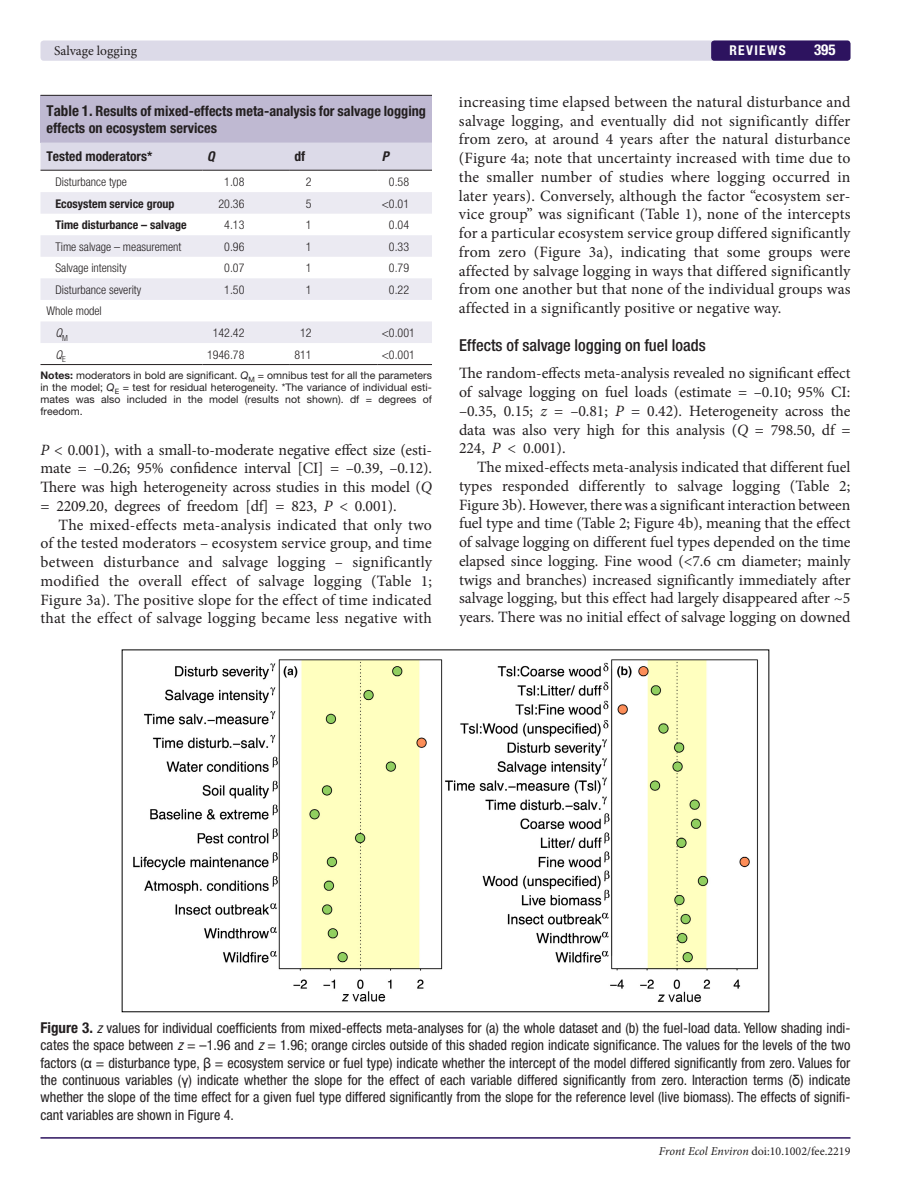
<style>
.page{position:relative;width:918px;height:1188px;background:#fff}
.page>*{position:absolute;margin:0;border:0;box-sizing:border-box;transform-origin:0 0}
.t1{font:500 condensed 16.5px "Helvetica Neue LT Std";color:#231f20}
.t2{font:15.75px/18.8px "Minion Pro";letter-spacing:-.005em;color:#231f20;text-align:justify}
.t3{font:700 condensed 15px "Helvetica Neue LT Std";color:#fff}
.t4{font:condensed 14.25px/17.2px "Helvetica Neue LT Std";color:#231f20;text-align:justify}
.t5{font:700 condensed 14.25px/17.2px "Helvetica Neue";color:#231f20}
.t6{font:700 condensed 13.5px "Helvetica Neue LT Std";color:#231f20}
.t7{font:13.5px "Minion Pro";color:#231f20}
.t8{font:700 condensed 13.5px "Helvetica Neue LT Std";letter-spacing:.1em;color:#fff}
.t9{font:italic 700 condensed 13.5px "Helvetica Neue LT Std";color:#231f20}
.t10{font:300 condensed 12px/21.6px "Helvetica Neue LT Std";color:#231f20}
.t11{font:700 condensed 12px "Helvetica Neue LT Std";color:#231f20}
.t12{font:12px "Minion Pro";color:#231f20}
.t13{font:italic 300 condensed 12px "Helvetica Neue LT Std";color:#231f20}
.t14{font:10.5px/12px "Helvetica Neue LT Std";letter-spacing:.005em;color:#231f20;text-align:justify}
.s1{font-family:"Helvetica Neue LT Std";font-size:15px}
.s2{font-style:italic}
.s3{font-weight:700}
.s4{font-weight:700;font-size:15px}
.s5{font-family:"Arial Unicode MS";font-stretch:normal}
</style>
<div class="page">
<hr style="left:40px;top:1137px;width:810px;height:2px;background:#2d135f">
<div style="left:40px;top:40px;width:811px;height:21px;background:#dcdae8;border-radius:3px"></div>
<div style="left:711px;top:40px;width:140px;height:21px;background:#2d135f;border-radius:3px"></div>
<div style="left:40px;top:96px;width:392px;height:47px;background:#bfb9d2"></div>
<hr style="left:40px;top:95px;width:392px;height:1px;background:#231f20">
<div style="left:40px;top:143px;width:392px;height:27px;background:#dcdae8"></div>
<svg style="left:40px;top:192px;width:392px;height:151px;fill:#ebeaf2"></svg>
<hr style="left:40px;top:170px;width:162px;height:1px;background:#231f20">
<hr style="left:202px;top:170px;width:88px;height:1px;background:#231f20">
<hr style="left:290px;top:170px;width:87px;height:1px;background:#231f20">
<hr style="left:377px;top:170px;width:55px;height:1px;background:#231f20">
<hr style="left:40px;top:364px;width:162px;height:1px;background:#231f20">
<hr style="left:202px;top:364px;width:88px;height:1px;background:#231f20">
<hr style="left:290px;top:364px;width:87px;height:1px;background:#231f20">
<hr style="left:377px;top:364px;width:55px;height:1px;background:#231f20">
<img style="left:133px;top:659px;width:625px;height:344px">
<p class="t7" style="left:54px;top:42px;width:85px">Salvage logging</p>
<p class="t8" style="left:729px;top:42px;width:58px">REVIEWS</p>
<p class="t3" style="left:814px;top:41px;width:23px">395</p>
<p class="t5" style="left:46px;top:102px;width:381px"><span class="s1">Table 1.</span> Results of mixed-effects meta-analysis for salvage logging effects on ecosystem services</p>
<p class="t6" style="left:46px;top:148px;width:107px">Tested moderators*</p>
<p class="t9" style="left:207px;top:148px;width:9px">Q</p>
<p class="t6" style="left:294px;top:148px;width:12px">df</p>
<p class="t9" style="left:382px;top:148px;width:9px">P</p>
<p class="t10" style="left:56px;top:171px;width:73px">Disturbance type</p>
<p class="t10" style="left:224px;top:171px;width:22px">1.08</p>
<p class="t10" style="left:306px;top:171px;width:7px">2</p>
<p class="t10" style="left:389px;top:171px;width:22px">0.58</p>
<p class="t11" style="left:55px;top:196px;width:120px">Ecosystem service group</p>
<p class="t10" style="left:219px;top:193px;width:27px">20.36</p>
<p class="t10" style="left:306px;top:193px;width:7px">5</p>
<p class="t10" style="left:382px;top:193px;width:29px">&lt;0.01</p>
<p class="t11" style="left:55px;top:218px;width:133px">Time disturbance – salvage</p>
<p class="t10" style="left:224px;top:214px;width:22px">4.13</p>
<p class="t10" style="left:306px;top:214px;width:7px">1</p>
<p class="t10" style="left:389px;top:214px;width:22px">0.04</p>
<p class="t10" style="left:55px;top:236px;width:127px">Time salvage – measurement</p>
<p class="t10" style="left:224px;top:236px;width:22px">0.96</p>
<p class="t10" style="left:306px;top:236px;width:7px">1</p>
<p class="t10" style="left:389px;top:236px;width:22px">0.33</p>
<p class="t10" style="left:55px;top:257px;width:73px">Salvage intensity</p>
<p class="t10" style="left:224px;top:257px;width:22px">0.07</p>
<p class="t10" style="left:306px;top:257px;width:7px">1</p>
<p class="t10" style="left:389px;top:257px;width:22px">0.79</p>
<p class="t10" style="left:55px;top:279px;width:87px">Disturbance severity</p>
<p class="t10" style="left:224px;top:279px;width:22px">1.50</p>
<p class="t10" style="left:306px;top:279px;width:7px">1</p>
<p class="t10" style="left:389px;top:279px;width:22px">0.22</p>
<p class="t10" style="left:55px;top:300px;width:48px;text-indent:-9px">Whole model<br><span class="s2">Q</span><sub>M</sub></p>
<p class="t10" style="left:213px;top:322px;width:33px">142.42</p>
<p class="t10" style="left:300px;top:322px;width:13px">12</p>
<p class="t10" style="left:382px;top:322px;width:35px">&lt;0.001</p>
<p class="t13" style="left:56px;top:347px;width:12px">Q<sub>E</sub></p>
<p class="t10" style="left:207px;top:343px;width:39px">1946.78</p>
<p class="t10" style="left:294px;top:343px;width:19px">811</p>
<p class="t10" style="left:382px;top:343px;width:35px">&lt;0.001</p>
<p class="t14" style="left:40px;top:369px;width:393px"><span class="s3">Notes:</span> moderators in bold are significant. <span class="s2">Q</span><sub>M</sub> = omnibus test for all the parameters in the model; <span class="s2">Q</span><sub>E</sub> = test for residual heterogeneity. *The variance of individual esti&shy;mates was also included in the model (results not shown). df = degrees of freedom.</p>
<p class="t2" style="left:40px;top:440px;width:393px"><span class="s2">P</span> &lt; 0.001), with a small-to-moderate negative effect size (esti&shy;mate = –0.26; 95% confidence interval [CI] = –0.39, –0.12).<br>There was high heterogeneity across studies in this model (<span class="s2">Q </span>= 2209.20, degrees of freedom [df] = 823, <span class="s2">P</span> &lt; 0.001).</p>
<p class="t2" style="left:40px;top:515px;width:393px;text-indent:18px">The mixed-effects meta-analysis indicated that only two of the tested moderators – ecosystem service group, and time between disturbance and salvage logging – significantly modified the overall effect of salvage logging (Table 1; Figure 3a). The positive slope for the effect of time indicated that the effect of salvage logging became less negative with</p>
<p class="t2" style="left:459px;top:93px;width:393px">increasing time elapsed between the natural disturbance and salvage logging, and eventually did not significantly differ from zero, at around 4 years after the natural disturbance (Figure 4a; note that uncertainty increased with time due to the smaller number of studies where logging occurred in later years). Conversely, although the factor “ecosystem ser&shy;vice group” was significant (Table 1), none of the intercepts for a particular ecosystem service group differed significantly from zero (Figure 3a), indicating that some groups were affected by salvage logging in ways that differed significantly from one another but that none of the individual groups was affected in a significantly positive or negative way.</p>
<p class="t1" style="left:459px;top:336px;width:248px">Effects of salvage logging on fuel loads</p>
<p class="t2" style="left:459px;top:364px;width:393px">The random-effects meta-analysis revealed no significant effect of salvage logging on fuel loads (estimate = –0.10; 95% CI: –0.35, 0.15; <span class="s2">z</span> = –0.81; <span class="s2">P</span> = 0.42). Heterogeneity across the data was also very high for this analysis (<span class="s2">Q</span> = 798.50, df = 224, <span class="s2">P</span> &lt; 0.001).</p>
<p class="t2" style="left:459px;top:458px;width:393px;text-indent:18px">The mixed-effects meta-analysis indicated that different fuel types responded differently to salvage logging (Table 2; Figure 3b). However, there was a significant interaction between fuel type and time (Table 2; Figure 4b), meaning that the effect of salvage logging on different fuel types depended on the time elapsed since logging. Fine wood (&lt;7.6 cm diameter; mainly twigs and branches) increased significantly immediately after salvage logging, but this effect had largely disappeared after ~5 years. There was no initial effect of salvage logging on downed</p>
<p class="t4" style="left:40px;top:1019px;width:812px"><span class="s4">Figure 3.</span> <span class="s2">z</span> values for individual coefficients from mixed-effects meta-analyses for (a) the whole dataset and (b) the fuel-load data. Yellow shading indi&shy;cates the space between <span class="s2">z</span> = –1.96 and <span class="s2">z</span> = 1.96; orange circles outside of this shaded region indicate significance. The values for the levels of the two factors (<span class="s5">α</span> = disturbance type, <span class="s5">β</span> = ecosystem service or fuel type) indicate whether the intercept of the model differed significantly from zero. Values for the continuous variables (<span class="s5">γ</span>) indicate whether the slope for the effect of each variable differed significantly from zero. Interaction terms (<span class="s5">δ</span>) indicate whether the slope of the time effect for a given fuel type differed significantly from the slope for the reference level (live biomass). The effects of signifi&shy;cant variables are shown in Figure 4.</p>
<p class="t12" style="left:659px;top:1144px;width:193px"><span class="s2">Front Ecol Environ</span> doi:10.1002/fee.2219</p>
</div>
